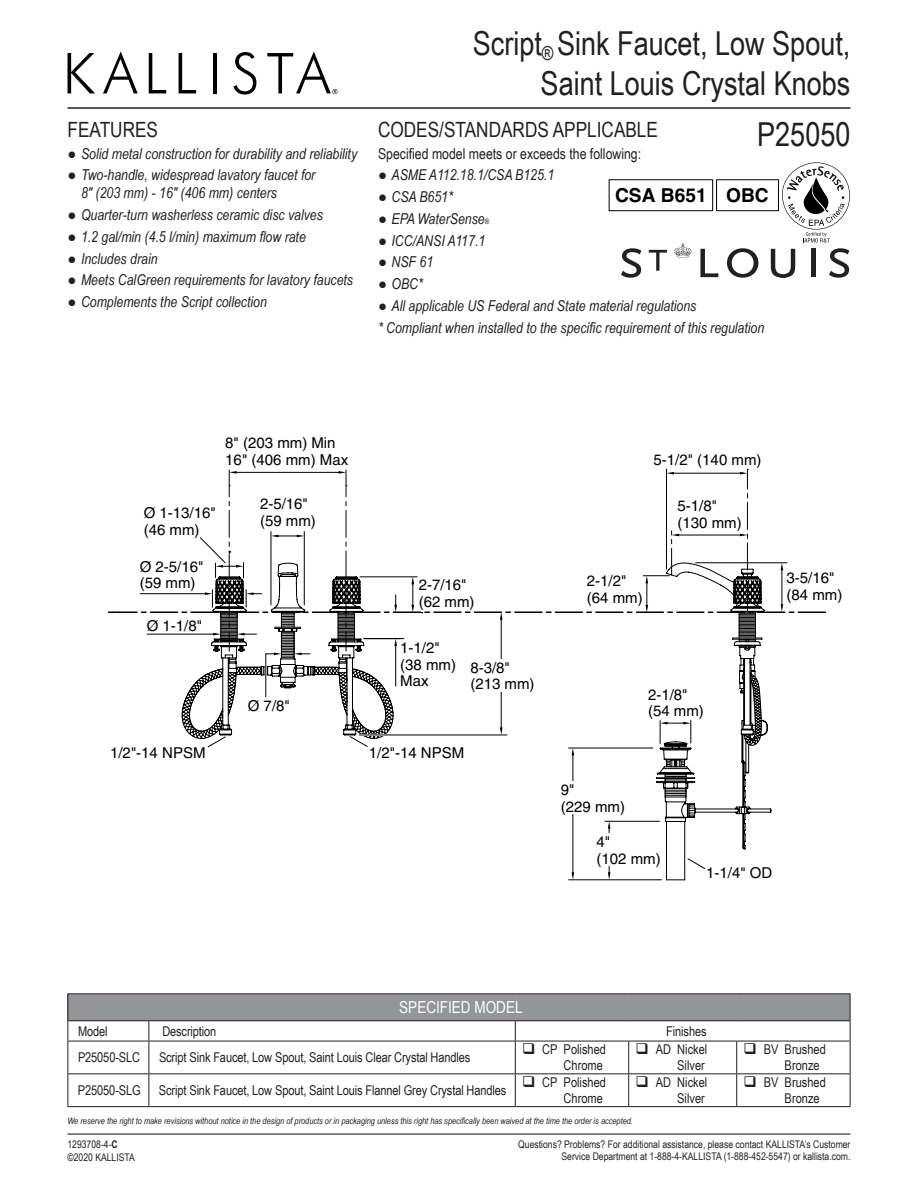
<style>
.page{position:relative;width:918px;height:1188px;background:#fff}
.page>*{position:absolute;margin:0;border:0;box-sizing:border-box;transform-origin:0 0}
.SKU{font:33px/39.6px "Arial Narrow";color:#231f20;text-align:right}
.Features_Codes_Headi{font:21px "Arial Narrow";color:#231f20}
.t1{font:700 19.2px "Helvetica";color:#000}
.Table_Heading{font:16.5px "Arial Narrow";color:#fff}
.Features_Codes_Bulle{font:italic 15px/18px "Arial Narrow";color:#231f20}
.t2{font:15px/16.5px "Helvetica";color:#000}
.Specified_model_meet{font:15px "Arial Narrow";color:#231f20}
.Table_Heading_2{font:13.5px/16.2px "Arial Narrow";letter-spacing:-.01em;color:#231f20;text-align:right}
.Table_Heading_3{font:13.5px "Arial Narrow";letter-spacing:-.01em;color:#231f20}
.t3{font:10.5px/12.6px "Arial Narrow";color:#231f20;text-align:right}
.t4{font:italic 9px "Arial Narrow";color:#231f20}
.s1{font-family:"Times New Roman";font-style:normal}
.s2{font-size:7.5px}
.s3{font-weight:700}
</style>
<div class="page">
<svg style="left:109px;top:469px;width:716px;height:412px"></svg>
<div style="left:678px;top:497px;width:64px;height:33px;background:#fff"></div>
<div style="left:787px;top:569px;width:55px;height:33px;background:#fff"></div>
<div style="left:587px;top:572px;width:56px;height:33px;background:#fff"></div>
<div style="left:597px;top:833px;width:64px;height:33px;background:#fff"></div>
<div style="left:561px;top:781px;width:64px;height:33px;background:#fff"></div>
<div style="left:470px;top:659px;width:65px;height:33px;background:#fff"></div>
<svg style="left:68px;top:53px;width:27px;height:40px"></svg>
<svg style="left:103px;top:51px;width:35px;height:42px"></svg>
<svg style="left:149px;top:53px;width:17px;height:40px"></svg>
<svg style="left:179px;top:53px;width:17px;height:40px"></svg>
<hr style="left:213px;top:53px;width:4px;height:40px;background:#000">
<svg style="left:233px;top:52px;width:23px;height:43px"></svg>
<svg style="left:267px;top:51px;width:70px;height:43px"></svg>
<hr style="left:68px;top:107px;width:782px;height:2px;background:#231f20">
<hr style="left:68px;top:1133px;width:782px;height:2px;background:#231f20">
<div style="left:68px;top:994px;width:782px;height:27px;background:#939598"></div>
<svg style="left:148px;top:1021px;width:1px;height:20px"></svg>
<hr style="left:149px;top:1041px;width:366px;height:1px;background:#231f20">
<hr style="left:149px;top:1073px;width:366px;height:1px;background:#231f20">
<hr style="left:149px;top:1106px;width:366px;height:1px;background:#231f20">
<hr style="left:68px;top:1041px;width:81px;height:1px;background:#231f20">
<hr style="left:68px;top:1073px;width:81px;height:1px;background:#231f20">
<hr style="left:68px;top:1106px;width:81px;height:1px;background:#231f20">
<hr style="left:68px;top:1041px;width:1px;height:32px;background:#231f20">
<hr style="left:148px;top:1041px;width:1px;height:32px;background:#231f20">
<hr style="left:515px;top:1041px;width:1px;height:32px;background:#231f20">
<hr style="left:68px;top:1074px;width:1px;height:32px;background:#231f20">
<hr style="left:148px;top:1074px;width:1px;height:32px;background:#231f20">
<hr style="left:515px;top:1073px;width:114px;height:1px;background:#231f20">
<hr style="left:515px;top:1074px;width:1px;height:32px;background:#231f20">
<hr style="left:629px;top:1073px;width:108px;height:1px;background:#231f20">
<hr style="left:737px;top:1073px;width:113px;height:1px;background:#231f20">
<hr style="left:515px;top:1106px;width:114px;height:1px;background:#231f20">
<hr style="left:629px;top:1106px;width:108px;height:1px;background:#231f20">
<hr style="left:737px;top:1106px;width:113px;height:1px;background:#231f20">
<hr style="left:68px;top:993px;width:81px;height:1px;background:#231f20">
<svg style="left:68px;top:994px;width:1px;height:47px"></svg>
<hr style="left:149px;top:993px;width:366px;height:1px;background:#231f20">
<hr style="left:515px;top:993px;width:114px;height:1px;background:#231f20">
<hr style="left:629px;top:993px;width:108px;height:1px;background:#231f20">
<hr style="left:737px;top:993px;width:113px;height:1px;background:#231f20">
<hr style="left:68px;top:1020px;width:81px;height:1px;background:#231f20">
<hr style="left:149px;top:1020px;width:366px;height:1px;background:#231f20">
<hr style="left:515px;top:1020px;width:114px;height:1px;background:#231f20">
<svg style="left:515px;top:1021px;width:1px;height:20px"></svg>
<hr style="left:629px;top:1020px;width:108px;height:1px;background:#231f20">
<hr style="left:737px;top:1020px;width:113px;height:1px;background:#231f20">
<svg style="left:850px;top:994px;width:1px;height:47px"></svg>
<hr style="left:515px;top:1041px;width:114px;height:1px;background:#231f20">
<hr style="left:629px;top:1041px;width:108px;height:1px;background:#231f20">
<hr style="left:737px;top:1041px;width:113px;height:1px;background:#231f20">
<hr style="left:628px;top:1041px;width:1px;height:32px;background:#231f20">
<hr style="left:736px;top:1041px;width:1px;height:32px;background:#231f20">
<hr style="left:850px;top:1041px;width:1px;height:32px;background:#231f20">
<hr style="left:628px;top:1074px;width:1px;height:32px;background:#231f20">
<hr style="left:736px;top:1074px;width:1px;height:32px;background:#231f20">
<hr style="left:850px;top:1074px;width:1px;height:32px;background:#231f20">
<svg style="left:608px;top:162px;width:242px;height:116px"></svg>
<p class="Features_Codes_Headi" style="left:68px;top:114px;width:92px">FEATURES</p>
<p class="Features_Codes_Bulle" style="left:68px;top:144px;width:291px"><span class="s1">●</span> Solid metal construction for durability and reliability</p>
<p class="Features_Codes_Bulle" style="left:81px;top:166px;width:236px;text-indent:-14px"><span class="s1">●</span> Two-handle, widespread lavatory faucet for<br>8" (203 mm) - 16" (406 mm) centers</p>
<p class="Features_Codes_Bulle" style="left:68px;top:205px;width:257px"><span class="s1">●</span> Quarter-turn washerless ceramic disc valves</p>
<p class="Features_Codes_Bulle" style="left:68px;top:227px;width:240px"><span class="s1">●</span> 1.2 gal/min (4.5 l/min) maximum flow rate</p>
<p class="Features_Codes_Bulle" style="left:68px;top:249px;width:92px"><span class="s1">●</span> Includes drain</p>
<p class="Features_Codes_Bulle" style="left:68px;top:271px;width:287px"><span class="s1">●</span> Meets CalGreen requirements for lavatory faucets</p>
<p class="Features_Codes_Bulle" style="left:68px;top:292px;width:201px"><span class="s1">●</span> Complements the Script collection</p>
<p class="SKU" style="left:473px;top:22px;width:379px">Script<sub>®</sub> Sink Faucet, Low Spout,<br>Saint Louis Crystal Knobs</p>
<p class="SKU" style="left:757px;top:113px;width:95px">P25050</p>
<p class="Features_Codes_Headi" style="left:378px;top:114px;width:282px">CODES/STANDARDS APPLICABLE</p>
<p class="Specified_model_meet" style="left:378px;top:142px;width:265px">Specified model meets or exceeds the following:</p>
<p class="Features_Codes_Bulle" style="left:378px;top:166px;width:178px"><span class="s1">●</span> ASME A112.18.1/CSA B125.1</p>
<p class="Features_Codes_Bulle" style="left:378px;top:187px;width:76px"><span class="s1">●</span> CSA B651*</p>
<p class="Features_Codes_Bulle" style="left:378px;top:209px;width:113px"><span class="s1">●</span> EPA WaterSense<span class="s2">®</span></p>
<p class="Features_Codes_Bulle" style="left:378px;top:231px;width:109px"><span class="s1">●</span> ICC/ANSI A117.1</p>
<p class="Features_Codes_Bulle" style="left:378px;top:253px;width:57px"><span class="s1">●</span> NSF 61</p>
<p class="Features_Codes_Bulle" style="left:378px;top:274px;width:46px"><span class="s1">●</span> OBC*</p>
<p class="Features_Codes_Bulle" style="left:378px;top:296px;width:320px"><span class="s1">●</span> All applicable US Federal and State material regulations</p>
<p class="Features_Codes_Bulle" style="left:378px;top:318px;width:388px">* Compliant when installed to the specific requirement of this regulation</p>
<p class="t1" style="left:553px;top:183px;width:217px">ADA CSA B651 OBC</p>
<p class="t2" style="left:225px;top:435px;width:124px">8" (203 mm) Min<br>16" (406 mm) Max</p>
<p class="t2" style="left:144px;top:505px;width:74px">Ø 1-13/16" (46 mm)</p>
<p class="t2" style="left:140px;top:558px;width:65px">Ø 2-5/16" (59 mm)</p>
<p class="t2" style="left:147px;top:617px;width:57px">Ø 1-1/8"</p>
<p class="t2" style="left:260px;top:496px;width:57px">2-5/16" (59 mm)</p>
<p class="t2" style="left:248px;top:698px;width:44px">Ø 7/8"</p>
<p class="t2" style="left:419px;top:577px;width:57px">2-7/16" (62 mm)</p>
<p class="t2" style="left:400px;top:640px;width:57px">1-1/2" (38 mm)<br>Max</p>
<p class="t2" style="left:470px;top:659px;width:66px">8-3/8" (213 mm)</p>
<p class="t2" style="left:654px;top:451px;width:109px">5-1/2" (140 mm)</p>
<p class="t2" style="left:678px;top:497px;width:66px">5-1/8" (130 mm)</p>
<p class="t2" style="left:587px;top:573px;width:57px">2-1/2" (64 mm)</p>
<p class="t2" style="left:787px;top:570px;width:57px">3-5/16" (84 mm)</p>
<p class="t2" style="left:648px;top:686px;width:57px">2-1/8" (54 mm)</p>
<p class="t2" style="left:110px;top:745px;width:97px">1/2"-14 NPSM</p>
<p class="t2" style="left:369px;top:745px;width:97px">1/2"-14 NPSM</p>
<p class="t2" style="left:561px;top:782px;width:66px">9"<br>(229 mm)</p>
<p class="t2" style="left:597px;top:834px;width:66px">4"<br>(102 mm)</p>
<p class="t2" style="left:706px;top:865px;width:68px">1-1/4" OD</p>
<p class="Table_Heading" style="left:399px;top:995px;width:125px">SPECIFIED MODEL</p>
<p class="Table_Heading_2" style="left:78px;top:1022px;width:31px">Model</p>
<p class="Table_Heading_2" style="left:162px;top:1022px;width:56px">Description</p>
<p class="Table_Heading_3" style="left:666px;top:1021px;width:42px">Finishes</p>
<p class="Table_Heading_2" style="left:78px;top:1049px;width:64px">P25050-SLC</p>
<p class="Table_Heading_2" style="left:159px;top:1049px;width:313px">Script Sink Faucet, Low Spout, Saint Louis Clear Crystal Handles</p>
<p class="Table_Heading_2" style="left:542px;top:1041px;width:65px">CP Polished<br>Chrome</p>
<p class="Table_Heading_2" style="left:656px;top:1041px;width:53px">AD Nickel<br>Silver</p>
<p class="Table_Heading_2" style="left:785px;top:1041px;width:43px;text-align:left;text-indent:-21px">BV Brushed<br>Bronze</p>
<p class="Table_Heading_2" style="left:78px;top:1082px;width:64px">P25050-SLG</p>
<p class="Table_Heading_2" style="left:159px;top:1082px;width:349px">Script Sink Faucet, Low Spout, Saint Louis Flannel Grey Crystal Handles</p>
<p class="Table_Heading_2" style="left:542px;top:1074px;width:65px">CP Polished<br>Chrome</p>
<p class="Table_Heading_2" style="left:656px;top:1074px;width:53px">AD Nickel<br>Silver</p>
<p class="Table_Heading_2" style="left:785px;top:1074px;width:43px;text-align:left;text-indent:-21px">BV Brushed<br>Bronze</p>
<p class="t4" style="left:68px;top:1114px;width:567px">We reserve the right to make revisions without notice in the design of products or in packaging unless this right has specifically been waived at the time the order is accepted.</p>
<p class="t3" style="left:518px;top:1137px;width:334px">Questions? Problems? For additional assistance, please contact KALLISTA’s Customer<br>Service Department at 1-888-4-KALLISTA (1-888-452-5547) or kallista.com.</p>
<p class="t3" style="left:68px;top:1138px;width:69px;text-align:left">1293708-4-<span class="s3">C </span>©2020 KALLISTA</p>
</div>
